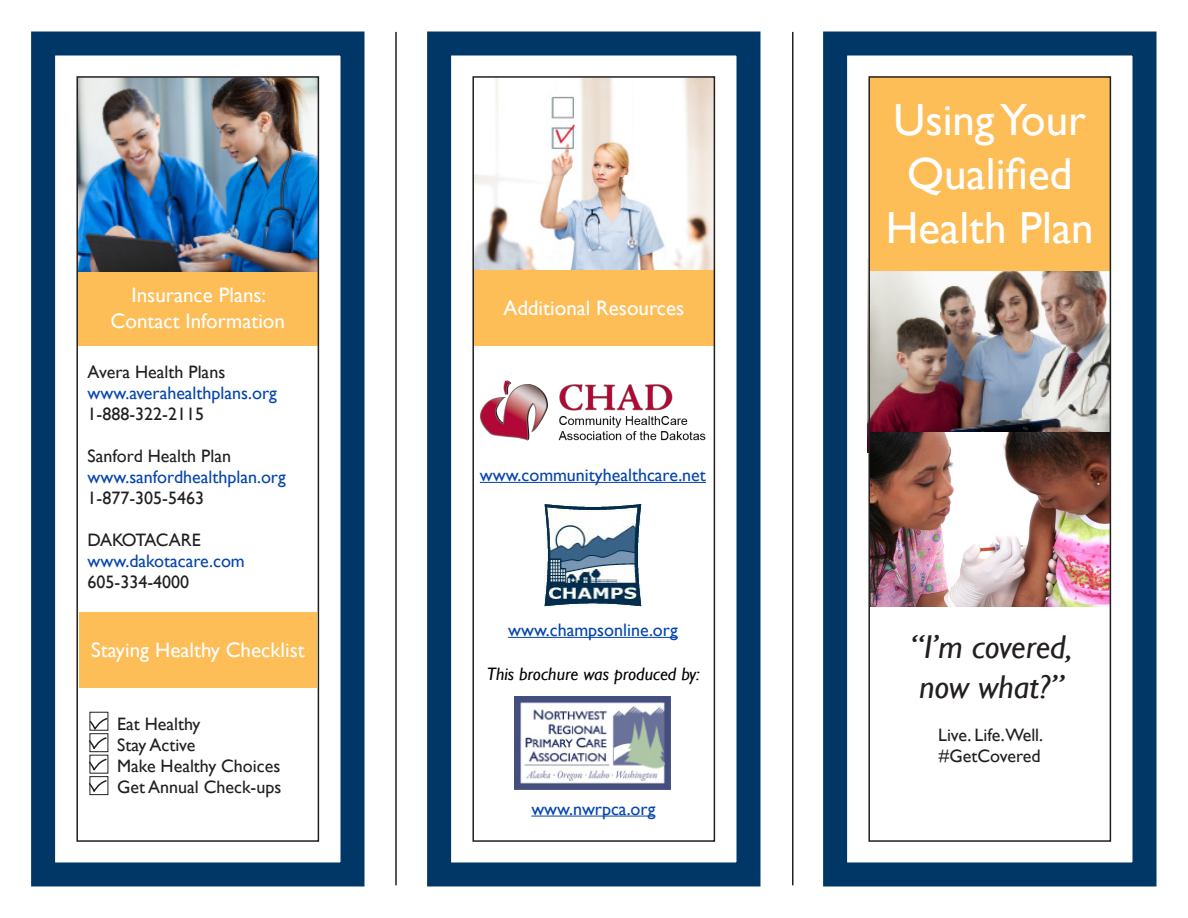
<style>
.page{position:relative;width:1188px;height:918px;background:#fff}
.page>*{position:absolute;margin:0;border:0;box-sizing:border-box;transform-origin:0 0}
.t1{font:45px/54px "Gill Sans";color:#fff;text-align:center}
.t2{font:italic 33px "Gill Sans";color:#231f20}
.t3{font:21px/25.2px "Gill Sans";color:#fff;text-align:center}
.t4{font:18px "Gill Sans";color:#0645ad}
.t5{font:18px "Gill Sans";color:#231f20}
.t6{font:18px "Gill Sans";color:#231f20}
.t7{font:italic 18px "Gill Sans";color:#000}
.t8{font:18px "Gill Sans";letter-spacing:-.04em;color:#231f20}
</style>
<div class="page">
<img style="left:871px;top:270px;width:237px;height:162px">
<img style="left:475px;top:79px;width:237px;height:191px">
<div style="left:869px;top:77px;width:241px;height:193px;background:#fdbd57"></div>
<div style="left:77px;top:270px;width:241px;height:75px;background:#fdbd57"></div>
<div style="left:473px;top:270px;width:241px;height:75px;background:#fdbd57"></div>
<hr style="left:395px;top:32px;width:2px;height:853px;background:#231f20">
<hr style="left:792px;top:32px;width:2px;height:853px;background:#231f20">
<img style="left:871px;top:432px;width:237px;height:174px">
<img style="left:79px;top:79px;width:237px;height:192px">
<div style="left:90px;top:712px;width:18px;height:19px;border:1px solid #231f20"></div>
<div style="left:90px;top:733px;width:18px;height:19px;border:1px solid #231f20"></div>
<div style="left:90px;top:776px;width:18px;height:19px;border:1px solid #231f20"></div>
<svg style="left:88px;top:717px;width:20px;height:33px"></svg>
<svg style="left:88px;top:758px;width:20px;height:14px"></svg>
<svg style="left:88px;top:779px;width:20px;height:14px"></svg>
<div style="left:79px;top:612px;width:238px;height:75px;background:#fdbd57"></div>
<img style="left:514px;top:696px;width:157px;height:94px">
<img style="left:544px;top:505px;width:98px;height:101px">
<hr style="left:531px;top:816px;width:124px;height:1px;background:#0645ad">
<hr style="left:508px;top:637px;width:170px;height:1px;background:#0645ad">
<img style="left:480px;top:380px;width:225px;height:61px">
<hr style="left:480px;top:482px;width:226px;height:1px;background:#0645ad">
<div style="left:31px;top:32px;width:333px;height:854px;border:24px solid #003767"></div>
<div style="left:427px;top:32px;width:333px;height:854px;border:24px solid #003767"></div>
<div style="left:823px;top:32px;width:333px;height:854px;border:24px solid #003767"></div>
<div style="left:76px;top:76px;width:243px;height:766px;border:2px solid #231f20"></div>
<div style="left:472px;top:76px;width:243px;height:766px;border:2px solid #231f20"></div>
<div style="left:868px;top:76px;width:243px;height:766px;border:2px solid #231f20"></div>
<p class="t3" style="left:111px;top:282px;width:176px">Insurance Plans:<br>Contact Information</p>
<p class="t6" style="left:88px;top:362px;width:139px">Avera Health Plans</p>
<p class="t4" style="left:88px;top:383px;width:191px">www.averahealthplans.org</p>
<p class="t6" style="left:88px;top:404px;width:118px">1-888-322-2115</p>
<p class="t6" style="left:88px;top:446px;width:145px">Sanford Health Plan</p>
<p class="t4" style="left:88px;top:467px;width:200px">www.sanfordhealthplan.org</p>
<p class="t6" style="left:88px;top:488px;width:118px">1-877-305-5463</p>
<p class="t8" style="left:88px;top:530px;width:115px">DAKOTACARE</p>
<p class="t4" style="left:88px;top:551px;width:159px">www.dakotacare.com</p>
<p class="t6" style="left:88px;top:572px;width:103px">605-334-4000</p>
<p class="t3" style="left:91px;top:637px;width:215px">Staying Healthy Checklist</p>
<p class="t5" style="left:117px;top:713px;width:85px">Eat Healthy</p>
<p class="t5" style="left:117px;top:734px;width:80px">Stay Active</p>
<p class="t5" style="left:117px;top:755px;width:165px">Make Healthy Choices</p>
<p class="t5" style="left:117px;top:776px;width:166px">Get Annual Check-ups</p>
<p class="t3" style="left:503px;top:295px;width:182px">Additional Resources</p>
<p class="t4" style="left:480px;top:465px;width:228px">www.communityhealthcare.net</p>
<p class="t4" style="left:508px;top:620px;width:171px">www.champsonline.org</p>
<p class="t7" style="left:487px;top:664px;width:215px">This brochure was produced by:</p>
<p class="t4" style="left:531px;top:798px;width:126px">www.nwrpca.org</p>
<p class="t1" style="left:886px;top:94px;width:209px">Using Your<br>Qualified<br>Health Plan</p>
<p class="t2" style="left:911px;top:628px;width:163px">“I’m covered,</p>
<p class="t2" style="left:919px;top:668px;width:146px">now what?”</p>
<p class="t5" style="left:938px;top:724px;width:106px">Live. Life.Well.</p>
<p class="t5" style="left:939px;top:746px;width:103px">#GetCovered</p>
</div>
